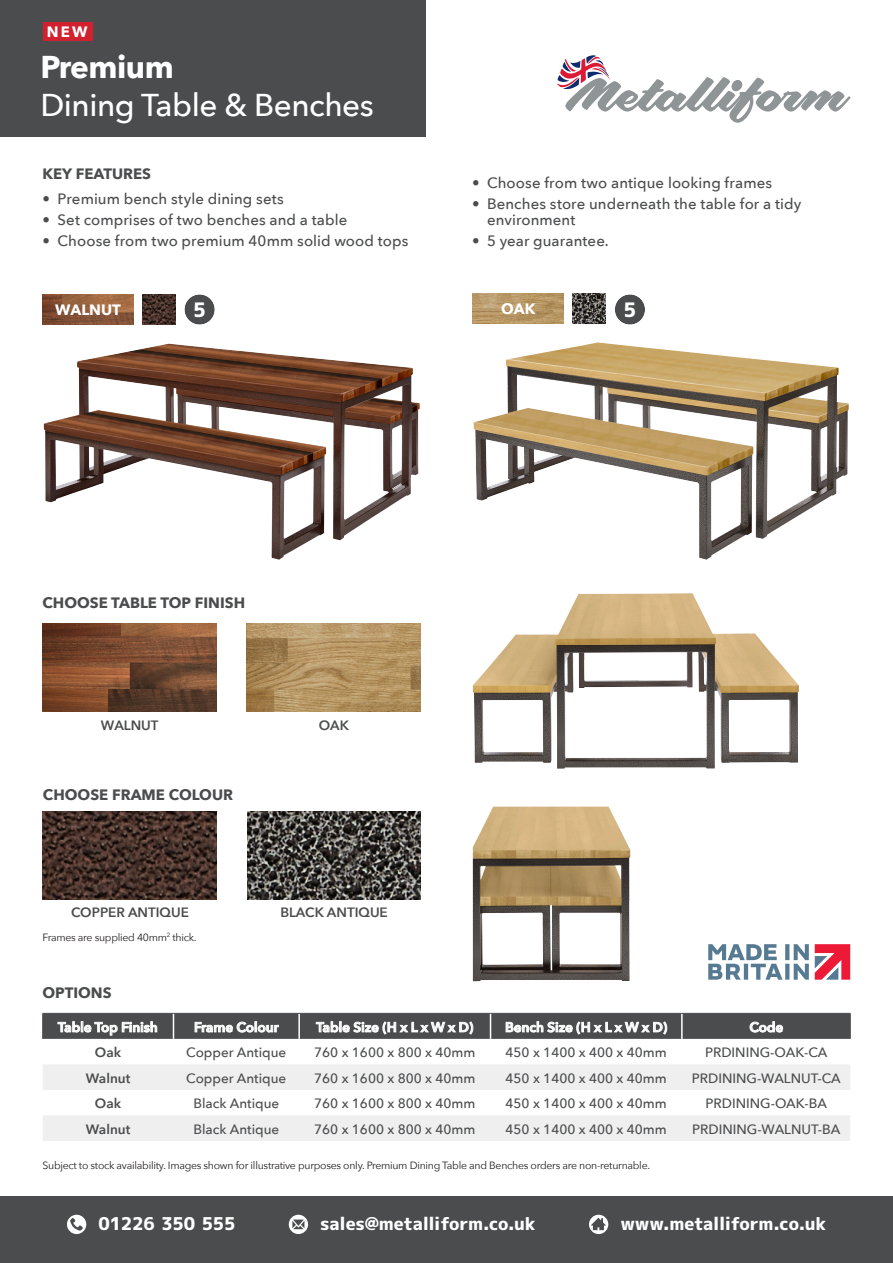
<style>
.page{position:relative;width:893px;height:1263px;background:#fff}
.page>*{position:absolute;margin:0;border:0;box-sizing:border-box;transform-origin:0 0}
.t1{font:500 31.5px/37.5px "Avenir Next";letter-spacing:-.015em;color:#fff}
.t2{font:19.95px "mplus 1 c heavy";color:#fff}
.t3{font:17.7px "mplus 1 c heavy";letter-spacing:-.01em;color:#fff}
.t4{font:500 15px/16.5px "Avenir Next";letter-spacing:.005em;color:#4b4c4d}
.t5{font:700 15px "Avenir Next";color:#4b4c4d}
.t6{font:700 15px "Avenir Next";color:#fff}
.t7{font:500 13.5px "Avenir Next";color:#4b4c4d}
.t8{font:600 13.5px "Avenir Next";color:#fff}
.t9{font:600 13.5px "Avenir Next";color:#4b4c4d}
.t10{font:10.5px "Avenir Next";letter-spacing:-.025em;color:#231f20}
.s1{font-weight:700}
</style>
<div class="page">
<div style="left:0;top:0;width:425px;height:136px;background:#4b4c4d"></div>
<img style="left:473px;top:593px;width:326px;height:176px">
<img style="left:473px;top:807px;width:157px;height:174px">
<svg style="left:557px;top:55px;width:293px;height:68px"></svg>
<svg style="left:815px;top:944px;width:35px;height:36px"></svg>
<svg style="left:708px;top:944px;width:101px;height:36px"></svg>
<svg style="left:43px;top:1065px;width:807px;height:76px;fill:#efeff0"></svg>
<svg style="left:42px;top:1013px;width:809px;height:26px;background:#626364"></svg>
<div style="left:0;top:1196px;width:893px;height:67px;background:#4b4c4d"></div>
<svg style="left:67px;top:1215px;width:19px;height:19px"></svg>
<svg style="left:289px;top:1215px;width:19px;height:19px"></svg>
<svg style="left:589px;top:1215px;width:19px;height:19px"></svg>
<div style="left:43px;top:22px;width:49px;height:19px;background:#d1212f"></div>
<img style="left:474px;top:342px;width:375px;height:217px">
<img style="left:473px;top:293px;width:90px;height:31px">
<img style="left:573px;top:293px;width:33px;height:31px">
<img style="left:44px;top:345px;width:300px;height:215px">
<img style="left:43px;top:294px;width:90px;height:31px">
<img style="left:142px;top:294px;width:33px;height:31px">
<img style="left:247px;top:623px;width:173px;height:89px">
<img style="left:248px;top:811px;width:173px;height:89px">
<img style="left:43px;top:623px;width:174px;height:89px">
<img style="left:43px;top:811px;width:174px;height:89px">
<div style="left:184px;top:294px;width:31px;height:31px;background:#4b4c4d;border-radius:50%"></div>
<div style="left:615px;top:294px;width:30px;height:31px;background:#4b4c4d;border-radius:50%"></div>
<p class="t6" style="left:47px;top:19px;width:42px">NEW</p>
<p class="t1" style="left:40px;top:47px;width:335px"><span class="s1">Premium<br></span>Dining Table &amp; Benches</p>
<p class="t5" style="left:43px;top:161px;width:110px">KEY FEATURES</p>
<p class="t4" style="left:43px;top:190px;width:243px">• Premium bench style dining sets</p>
<p class="t4" style="left:43px;top:211px;width:306px">• Set comprises of two benches and a table</p>
<p class="t4" style="left:43px;top:232px;width:367px">• Choose from two premium 40mm solid wood tops</p>
<p class="t4" style="left:472px;top:174px;width:302px">• Choose from two antique looking frames</p>
<p class="t4" style="left:487px;top:195px;width:316px;text-indent:-15px">• Benches store underneath the table for a tidy environment</p>
<p class="t4" style="left:472px;top:232px;width:138px">• 5 year guarantee.</p>
<p class="t2" style="left:193px;top:300px;width:14px">5</p>
<p class="t2" style="left:623px;top:300px;width:14px">5</p>
<p class="t6" style="left:55px;top:296px;width:67px">WALNUT</p>
<p class="t6" style="left:501px;top:295px;width:36px">OAK</p>
<p class="t5" style="left:43px;top:590px;width:204px">CHOOSE TABLE TOP FINISH</p>
<p class="t9" style="left:101px;top:713px;width:59px">WALNUT</p>
<p class="t5" style="left:43px;top:781px;width:192px">CHOOSE FRAME COLOUR</p>
<p class="t9" style="left:71px;top:901px;width:119px">COPPER ANTIQUE</p>
<p class="t10" style="left:43px;top:928px;width:156px">Frames are supplied 40mm<sup>2</sup> thick.</p>
<p class="t5" style="left:42px;top:980px;width:71px">OPTIONS</p>
<p class="t9" style="left:319px;top:713px;width:32px">OAK</p>
<p class="t9" style="left:280px;top:901px;width:109px">BLACK ANTIQUE</p>
<p class="t8" style="left:58px;top:1015px;width:101px">Table Top Finish</p>
<p class="t8" style="left:194px;top:1015px;width:86px">Frame Colour</p>
<p class="t8" style="left:316px;top:1015px;width:159px">Table Size (H x L x W x D)</p>
<p class="t8" style="left:505px;top:1015px;width:164px">Bench Size (H x L x W x D)</p>
<p class="t8" style="left:749px;top:1015px;width:35px">Code</p>
<p class="t9" style="left:95px;top:1041px;width:28px">Oak</p>
<p class="t7" style="left:186px;top:1041px;width:102px">Copper Antique</p>
<p class="t7" style="left:314px;top:1041px;width:163px">760 x 1600 x 800 x 40mm</p>
<p class="t7" style="left:506px;top:1041px;width:163px">450 x 1400 x 400 x 40mm</p>
<p class="t7" style="left:705px;top:1041px;width:124px">PRDINING-OAK-CA</p>
<p class="t9" style="left:86px;top:1066px;width:46px">Walnut</p>
<p class="t7" style="left:186px;top:1067px;width:102px">Copper Antique</p>
<p class="t7" style="left:314px;top:1067px;width:163px">760 x 1600 x 800 x 40mm</p>
<p class="t7" style="left:506px;top:1067px;width:163px">450 x 1400 x 400 x 40mm</p>
<p class="t7" style="left:692px;top:1067px;width:150px">PRDINING-WALNUT-CA</p>
<p class="t9" style="left:95px;top:1092px;width:28px">Oak</p>
<p class="t7" style="left:193px;top:1092px;width:87px">Black Antique</p>
<p class="t7" style="left:314px;top:1092px;width:163px">760 x 1600 x 800 x 40mm</p>
<p class="t7" style="left:506px;top:1092px;width:163px">450 x 1400 x 400 x 40mm</p>
<p class="t7" style="left:705px;top:1092px;width:123px">PRDINING-OAK-BA</p>
<p class="t9" style="left:86px;top:1117px;width:46px">Walnut</p>
<p class="t7" style="left:193px;top:1118px;width:87px">Black Antique</p>
<p class="t7" style="left:314px;top:1118px;width:163px">760 x 1600 x 800 x 40mm</p>
<p class="t7" style="left:506px;top:1118px;width:163px">450 x 1400 x 400 x 40mm</p>
<p class="t7" style="left:692px;top:1118px;width:150px">PRDINING-WALNUT-BA</p>
<p class="t10" style="left:43px;top:1157px;width:609px">Subject to stock availability. Images shown for illustrative purposes only. Premium Dining Table and Benches orders are non-returnable.</p>
<p class="t3" style="left:98px;top:1215px;width:139px">01226 350 555</p>
<p class="t3" style="left:320px;top:1215px;width:217px">sales@metalliform.co.uk</p>
<p class="t3" style="left:620px;top:1215px;width:207px">www.metalliform.co.uk</p>
</div>
